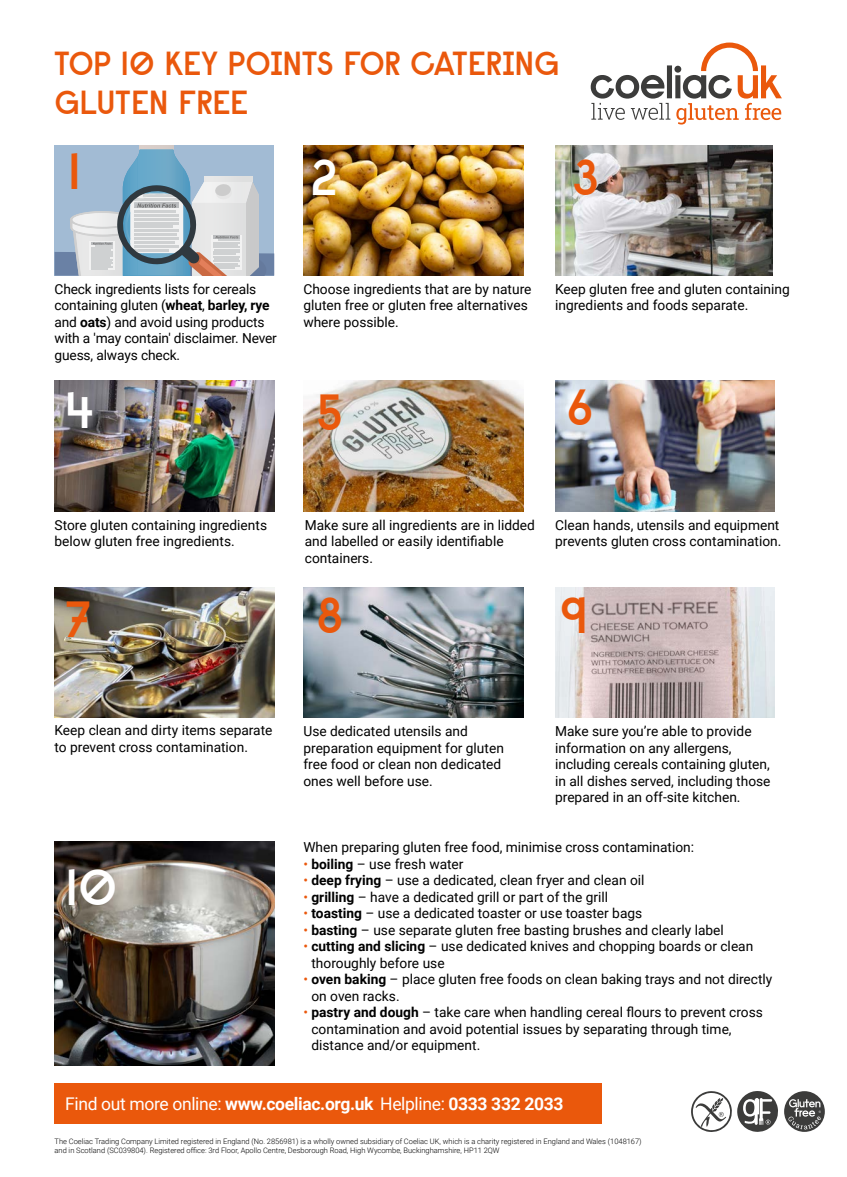
<style>
.page{position:relative;width:847px;height:1177px;background:#fff}
.page>*{position:absolute;margin:0;border:0;box-sizing:border-box;transform-origin:0 0}
.t1{font:600 49.5px "Raisonne";color:#ea580c}
.t2{font:600 49.5px "Raisonne";color:#fff}
.t3{font:600 32.5px/39px "Raisonne";letter-spacing:-.02em;color:#ea580c}
.t4{font:700 17.5px "Roboto";letter-spacing:-.02em;color:#fff}
.t5{font:13.75px/16.5px "Roboto";color:#000}
.t6{font:300 7.5px/9px "Roboto";color:#000}
.s1{font-weight:700}
.s2{color:#ea580c}
.s3{font-weight:400}
</style>
<div class="page">
<svg style="left:591px;top:43px;width:191px;height:81px"></svg>
<img style="left:55px;top:842px;width:219px;height:223px">
<div style="left:55px;top:145px;width:219px;height:130px;background:#a2bbd4"></div>
<img style="left:140px;top:145px;width:33px;height:4px">
<svg style="left:55px;top:149px;width:219px;height:126px"></svg>
<img style="left:303px;top:145px;width:220px;height:130px">
<img style="left:555px;top:145px;width:217px;height:130px">
<img style="left:55px;top:381px;width:219px;height:130px">
<img style="left:555px;top:381px;width:220px;height:130px">
<img style="left:303px;top:381px;width:220px;height:130px">
<img style="left:55px;top:587px;width:219px;height:131px">
<img style="left:303px;top:587px;width:220px;height:131px">
<img style="left:555px;top:587px;width:220px;height:131px">
<div style="left:784px;top:1091px;width:41px;height:40px;background:#3c3c3b;border-radius:50%"></div>
<svg style="left:788px;top:1099px;width:33px;height:30px"></svg>
<svg style="left:691px;top:1091px;width:87px;height:40px"></svg>
<div style="left:55px;top:1083px;width:547px;height:41px;background:#ea580c"></div>
<h2 class="t3" style="left:55px;top:43px;width:506px">TOP 10 KEY POINTS FOR CATERING<br>GLUTEN FREE</h2>
<h1 class="t1" style="left:68px;top:140px;width:15px">1</h1>
<h1 class="t2" style="left:310px;top:145px;width:30px">2</h1>
<h1 class="t1" style="left:572px;top:145px;width:29px">3</h1>
<p class="t5" style="left:555px;top:280px;width:236px">Keep gluten free and gluten containing ingredients and foods separate.</p>
<p class="t5" style="left:55px;top:280px;width:224px">Check ingredients lists for cereals containing gluten (<span class="s1">wheat</span>, <span class="s1">barley, rye </span>and <span class="s1">oats</span>) and avoid using products with a 'may contain' disclaimer. Never guess, always check.</p>
<h1 class="t2" style="left:65px;top:378px;width:31px">4</h1>
<h1 class="t1" style="left:566px;top:376px;width:29px">6</h1>
<p class="t5" style="left:303px;top:280px;width:230px">Choose ingredients that are by nature gluten free or gluten free alternatives where possible.</p>
<h1 class="t1" style="left:315px;top:381px;width:29px">5</h1>
<p class="t5" style="left:55px;top:516px;width:214px">Store gluten containing ingredients below gluten free ingredients.</p>
<p class="t5" style="left:305px;top:516px;width:232px">Make sure all ingredients are in lidded and labelled or easily identifiable containers.</p>
<p class="t5" style="left:555px;top:516px;width:228px">Clean hands, utensils and equipment prevents gluten cross contamination.</p>
<h1 class="t1" style="left:65px;top:587px;width:27px">7</h1>
<h1 class="t1" style="left:315px;top:583px;width:30px">8</h1>
<h1 class="t1" style="left:560px;top:584px;width:30px">9</h1>
<p class="t5" style="left:55px;top:721px;width:220px">Keep clean and dirty items separate to prevent cross contamination.</p>
<p class="t5" style="left:303px;top:722px;width:202px">Use dedicated utensils and preparation equipment for gluten free food or clean non dedicated ones well before use.</p>
<p class="t5" style="left:555px;top:722px;width:217px">Make sure you’re able to provide information on any allergens, including cereals containing gluten, in all dishes served, including those prepared in an off-site kitchen.</p>
<p class="t5" style="left:303px;top:838px;width:392px">When preparing gluten free food, minimise cross contamination:</p>
<p class="t5" style="left:303px;top:855px;width:162px"><span class="s2">•</span> <span class="s1">boiling</span> – use fresh water</p>
<p class="t5" style="left:303px;top:871px;width:343px"><span class="s2">•</span> <span class="s1">deep frying</span> – use a dedicated, clean fryer and clean oil</p>
<p class="t5" style="left:303px;top:888px;width:306px"><span class="s2">•</span> <span class="s1">grilling</span> – have a dedicated grill or part of the grill</p>
<p class="t5" style="left:303px;top:904px;width:340px"><span class="s2">•</span> <span class="s1">toasting</span> – use a dedicated toaster or use toaster bags</p>
<p class="t5" style="left:303px;top:921px;width:422px"><span class="s2">•</span> <span class="s1">basting</span> – use separate gluten free basting brushes and clearly label</p>
<p class="t5" style="left:311px;top:937px;width:443px;text-indent:-8px"><span class="s2">•</span> <span class="s1">cutting and slicing</span> – use dedicated knives and chopping boards or clean thoroughly before use</p>
<p class="t5" style="left:311px;top:970px;width:462px;text-indent:-8px"><span class="s2">•</span> <span class="s1">oven baking</span> – place gluten free foods on clean baking trays and not directly on oven racks.</p>
<p class="t5" style="left:311px;top:1003px;width:453px;text-indent:-8px"><span class="s2">•</span> <span class="s1">pastry and dough</span> – take care when handling cereal flours to prevent cross contamination and avoid potential issues by separating through time, distance and/or equipment.</p>
<h1 class="t2" style="left:65px;top:856px;width:54px">10</h1>
<p class="t4" style="left:65px;top:1091px;width:500px"><span class="s3">Find out more online:</span> www.coeliac.org.uk <span class="s3">Helpline:</span> 0333 332 2033</p>
<p class="t6" style="left:55px;top:1136px;width:589px">The Coeliac Trading Company Limited registered in England (No. 2856981) is a wholly owned subsidiary of Coeliac UK, which is a charity registered in England and Wales (1048167) and in Scotland (SC039804). Registered office: 3rd Floor, Apollo Centre, Desborough Road, High Wycombe, Buckinghamshire, HP11 2QW</p>
</div>
